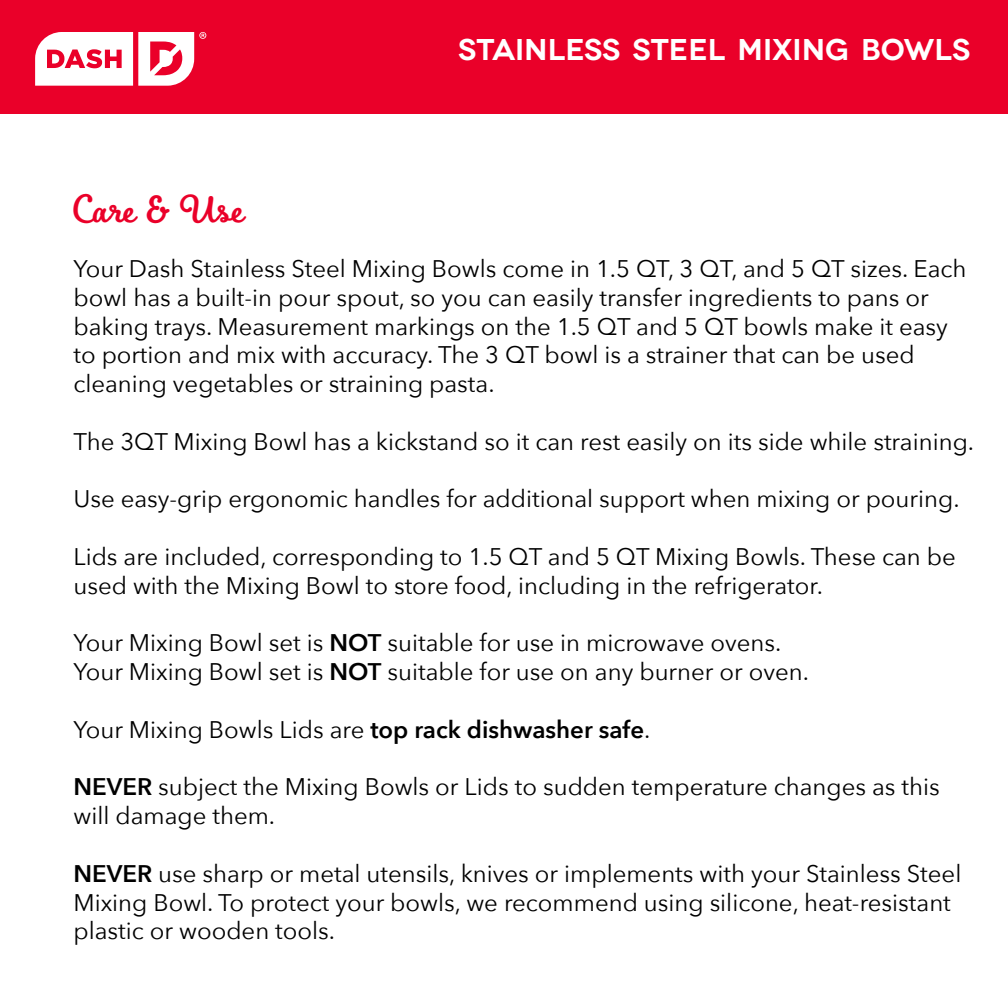
<style>
.page{position:relative;width:1008px;height:1008px;background:#fff}
.page>*{position:absolute;margin:0;border:0;box-sizing:border-box;transform-origin:0 0}
.t1{font:700 42px "Boucherie Cursive";color:#ea0029}
.t2{font:600 30px "Novecentowide";color:#fff}
.t3{font:24px/28.8px "Avenir Next";color:#000}
.s1{font-weight:600}
</style>
<div class="page">
<div style="left:0;top:0;width:1008px;height:114px;background:#ea0029"></div>
<svg style="left:35px;top:32px;width:171px;height:54px"></svg>
<p class="t2" style="left:458px;top:31px;width:514px">STAINLESS STEEL MIXING BOWLS</p>
<h1 class="t1" style="left:73px;top:183px;width:172px">Care &amp; Use</h1>
<p class="t3" style="left:73px;top:253px;width:895px">Your Dash Stainless Steel Mixing Bowls come in 1.5 QT, 3 QT, and 5 QT sizes. Each bowl has a built-in pour spout, so you can easily transfer ingredients to pans or baking trays. Measurement markings on the 1.5 QT and 5 QT bowls make it easy to portion and mix with accuracy. The 3 QT bowl is a strainer that can be used cleaning vegetables or straining pasta.</p>
<p class="t3" style="left:73px;top:426px;width:902px">The 3QT Mixing Bowl has a kickstand so it can rest easily on its side while straining.</p>
<p class="t3" style="left:73px;top:484px;width:888px">Use easy-grip ergonomic handles for additional support when mixing or pouring.</p>
<p class="t3" style="left:73px;top:541px;width:884px">Lids are included, corresponding to 1.5 QT and 5 QT Mixing Bowls. These can be used with the Mixing Bowl to store food, including in the refrigerator.</p>
<p class="t3" style="left:73px;top:628px;width:737px">Your Mixing Bowl set is <span class="s1">NOT</span> suitable for use in microwave ovens.<br>Your Mixing Bowl set is <span class="s1">NOT</span> suitable for use on any burner or oven.</p>
<p class="t3" style="left:73px;top:714px;width:579px">Your Mixing Bowls Lids are <span class="s1">top rack dishwasher safe</span>.</p>
<p class="t3" style="left:73px;top:772px;width:868px"><span class="s1">NEVER</span> subject the Mixing Bowls or Lids to sudden temperature changes as this will damage them.</p>
<p class="t3" style="left:73px;top:858px;width:889px"><span class="s1">NEVER</span> use sharp or metal utensils, knives or implements with your Stainless Steel<br>Mixing Bowl. To protect your bowls, we recommend using silicone, heat-resistant plastic or wooden tools.</p>
</div>
